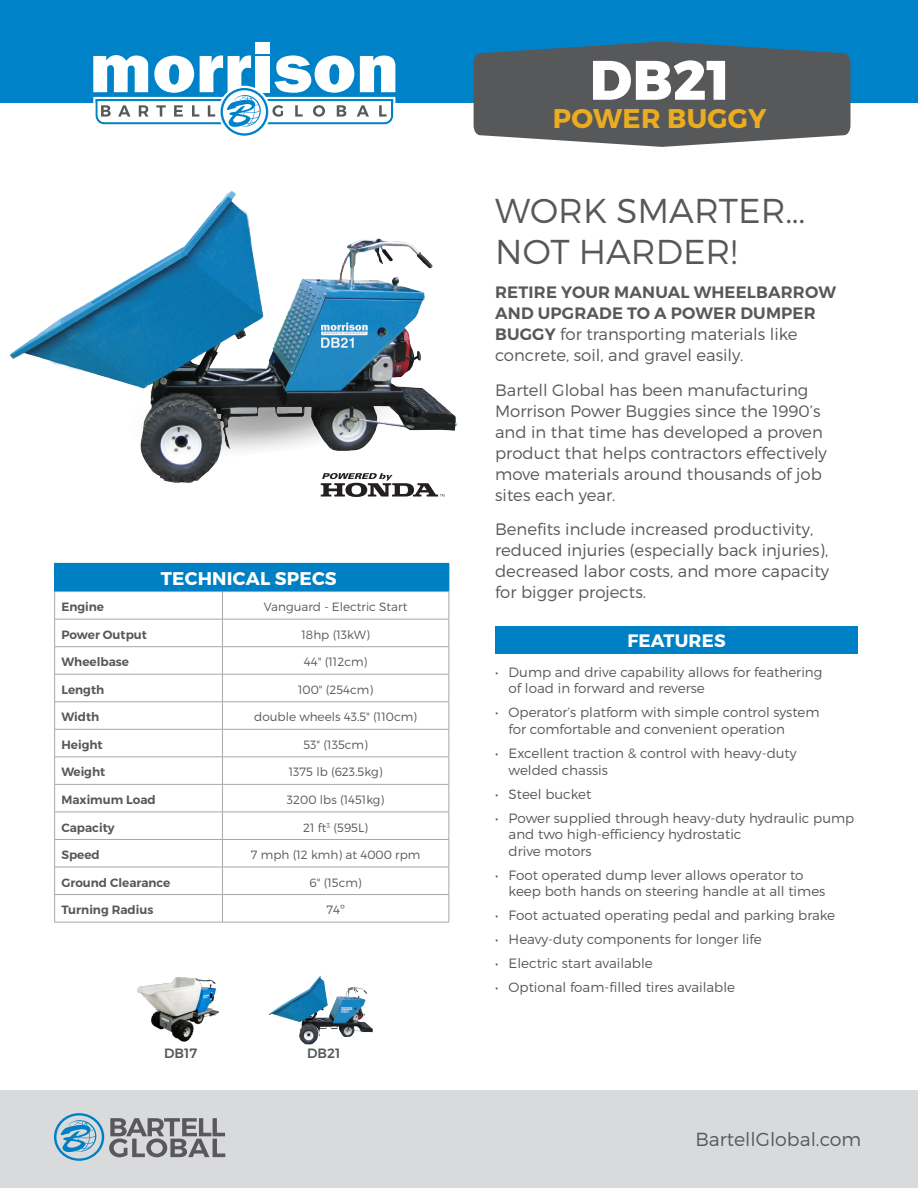
<style>
.page{position:relative;width:918px;height:1188px;background:#fff}
.page>*{position:absolute;margin:0;border:0;box-sizing:border-box;transform-origin:0 0}
.SPEC_SHEET_-_title{font:800 55.5px "Montserrat";color:#fff}
.SPEC_SHEET_-_title-2{font:300 34.5px/40.5px "Montserrat";color:#57585a}
.SPEC_SHEET_-_subtitl{font:700 27px "Montserrat";letter-spacing:.01em;color:#ebac20}
.SPEC_SHEET_-_head{font:300 18.9px "Montserrat";color:#57585a}
.t1{font:700 18.3px "Montserrat";letter-spacing:.01em;color:#fff}
.t2{font:700 18px "Montserrat";letter-spacing:.01em;color:#fff}
.SPEC_SHEET_-_blurb{font:300 16.5px/21px "Montserrat";color:#57585a}
.t3{font:300 13.5px/16.5px "Montserrat";color:#57585a}
.series_caption{font:500 13.5px "Montserrat";color:#57585a}
.TECHNICAL_SPECS_body{font:300 12px "Montserrat";color:#57585a}
.TECHNICAL_SPECS_-_RO{font:600 12px "Montserrat";color:#57585a}
.s1{font-weight:600}
</style>
<div class="page">
<div style="left:0;top:1091px;width:918px;height:97px;background:#d9dadc"></div>
<svg style="left:54px;top:1113px;width:171px;height:48px"></svg>
<div style="left:55px;top:563px;width:394px;height:29px;background:#0080c4"></div>
<hr style="left:54px;top:563px;width:168px;height:1px;background:#0080c4">
<hr style="left:54px;top:591px;width:168px;height:1px;background:#a6a7ab">
<hr style="left:222px;top:591px;width:227px;height:1px;background:#a6a7ab">
<hr style="left:54px;top:619px;width:168px;height:1px;background:#a6a7ab">
<hr style="left:222px;top:619px;width:227px;height:1px;background:#a6a7ab">
<hr style="left:54px;top:646px;width:168px;height:1px;background:#a6a7ab">
<hr style="left:222px;top:646px;width:227px;height:1px;background:#a6a7ab">
<hr style="left:54px;top:674px;width:168px;height:1px;background:#a6a7ab">
<hr style="left:222px;top:674px;width:227px;height:1px;background:#a6a7ab">
<hr style="left:54px;top:702px;width:168px;height:1px;background:#a6a7ab">
<hr style="left:222px;top:702px;width:227px;height:1px;background:#a6a7ab">
<hr style="left:54px;top:729px;width:168px;height:1px;background:#a6a7ab">
<hr style="left:222px;top:729px;width:227px;height:1px;background:#a6a7ab">
<hr style="left:54px;top:757px;width:168px;height:1px;background:#a6a7ab">
<hr style="left:222px;top:757px;width:227px;height:1px;background:#a6a7ab">
<hr style="left:54px;top:784px;width:168px;height:1px;background:#a6a7ab">
<hr style="left:222px;top:784px;width:227px;height:1px;background:#a6a7ab">
<hr style="left:54px;top:812px;width:168px;height:1px;background:#a6a7ab">
<hr style="left:222px;top:812px;width:227px;height:1px;background:#a6a7ab">
<hr style="left:54px;top:839px;width:168px;height:1px;background:#a6a7ab">
<hr style="left:222px;top:839px;width:227px;height:1px;background:#a6a7ab">
<hr style="left:54px;top:867px;width:168px;height:1px;background:#a6a7ab">
<hr style="left:222px;top:867px;width:227px;height:1px;background:#a6a7ab">
<hr style="left:54px;top:894px;width:168px;height:1px;background:#a6a7ab">
<svg style="left:54px;top:564px;width:1px;height:358px"></svg>
<hr style="left:222px;top:894px;width:227px;height:1px;background:#a6a7ab">
<svg style="left:222px;top:592px;width:1px;height:330px"></svg>
<svg style="left:449px;top:564px;width:1px;height:358px"></svg>
<hr style="left:54px;top:922px;width:168px;height:1px;background:#a6a7ab">
<hr style="left:222px;top:922px;width:227px;height:1px;background:#a6a7ab">
<div style="left:495px;top:626px;width:363px;height:28px;background:#0080c4"></div>
<div style="left:0;top:0;width:918px;height:103px;background:#0082c8"></div>
<svg style="left:474px;top:42px;width:377px;height:105px;background:#5c6469"></svg>
<img style="left:137px;top:977px;width:81px;height:65px">
<img style="left:268px;top:975px;width:105px;height:69px">
<img style="left:9px;top:190px;width:449px;height:295px">
<svg style="left:321px;top:473px;width:123px;height:24px"></svg>
<div style="left:256px;top:42px;width:14px;height:12px;background:#fff"></div>
<svg style="left:93px;top:55px;width:302px;height:81px"></svg>
<p class="t1" style="left:161px;top:567px;width:177px">TECHNICAL SPECS</p>
<p class="TECHNICAL_SPECS_-_RO" style="left:61px;top:600px;width:44px">Engine</p>
<p class="TECHNICAL_SPECS_body" style="left:264px;top:600px;width:145px">Vanguard - Electric Start</p>
<p class="TECHNICAL_SPECS_-_RO" style="left:61px;top:627px;width:87px">Power Output</p>
<p class="TECHNICAL_SPECS_body" style="left:302px;top:627px;width:70px">18hp (13kW)</p>
<p class="TECHNICAL_SPECS_-_RO" style="left:61px;top:655px;width:69px">Wheelbase</p>
<p class="TECHNICAL_SPECS_body" style="left:304px;top:655px;width:65px">44" (112cm)</p>
<p class="TECHNICAL_SPECS_-_RO" style="left:61px;top:682px;width:44px">Length</p>
<p class="TECHNICAL_SPECS_body" style="left:298px;top:682px;width:77px">100" (254cm)</p>
<p class="TECHNICAL_SPECS_-_RO" style="left:61px;top:710px;width:39px">Width</p>
<p class="TECHNICAL_SPECS_body" style="left:254px;top:710px;width:164px">double wheels 43.5" (110cm)</p>
<p class="TECHNICAL_SPECS_-_RO" style="left:61px;top:737px;width:43px">Height</p>
<p class="TECHNICAL_SPECS_body" style="left:303px;top:737px;width:66px">53" (135cm)</p>
<p class="TECHNICAL_SPECS_-_RO" style="left:61px;top:765px;width:45px">Weight</p>
<p class="TECHNICAL_SPECS_body" style="left:289px;top:765px;width:95px">1375 lb (623.5kg)</p>
<p class="TECHNICAL_SPECS_-_RO" style="left:61px;top:792px;width:96px">Maximum Load</p>
<p class="TECHNICAL_SPECS_body" style="left:287px;top:792px;width:99px">3200 lbs (1451kg)</p>
<p class="TECHNICAL_SPECS_-_RO" style="left:61px;top:820px;width:55px">Capacity</p>
<p class="TECHNICAL_SPECS_body" style="left:303px;top:820px;width:66px">21 ft<sup>3</sup> (595L)</p>
<p class="TECHNICAL_SPECS_-_RO" style="left:61px;top:847px;width:40px">Speed</p>
<p class="TECHNICAL_SPECS_body" style="left:251px;top:847px;width:171px">7 mph (12 kmh) at 4000 rpm</p>
<p class="TECHNICAL_SPECS_-_RO" style="left:61px;top:875px;width:111px">Ground Clearance</p>
<p class="TECHNICAL_SPECS_body" style="left:310px;top:875px;width:54px">6" (15cm)</p>
<p class="TECHNICAL_SPECS_-_RO" style="left:61px;top:902px;width:94px">Turning Radius</p>
<p class="TECHNICAL_SPECS_body" style="left:326px;top:903px;width:20px">74º</p>
<p class="series_caption" style="left:164px;top:1042px;width:35px">DB17</p>
<p class="series_caption" style="left:307px;top:1042px;width:35px">DB21</p>
<p class="SPEC_SHEET_-_title" style="left:590px;top:46px;width:142px">DB21</p>
<p class="SPEC_SHEET_-_subtitl" style="left:553px;top:102px;width:215px">POWER BUGGY</p>
<p class="SPEC_SHEET_-_title-2" style="left:495px;top:190px;width:312px">WORK SMARTER...<br>NOT HARDER!</p>
<p class="SPEC_SHEET_-_blurb" style="left:495px;top:282px;width:342px"><span class="s1">RETIRE YOUR MANUAL WHEELBARROW AND UPGRADE TO A POWER DUMPER BUGGY</span> for transporting materials like concrete, soil, and gravel easily.</p>
<p class="SPEC_SHEET_-_blurb" style="left:495px;top:379px;width:333px">Bartell Global has been manufacturing Morrison Power Buggies since the 1990’s and in that time has developed a proven product that helps contractors effectively move materials around thousands of job sites each year.</p>
<p class="SPEC_SHEET_-_blurb" style="left:495px;top:519px;width:335px">Benefits include increased productivity, reduced injuries (especially back injuries), decreased labor costs, and more capacity for bigger projects.</p>
<p class="t2" style="left:627px;top:629px;width:100px">FEATURES</p>
<p class="t3" style="left:509px;top:664px;width:315px;text-indent:-14px">• Dump and drive capability allows for feathering of load in forward and reverse</p>
<p class="t3" style="left:509px;top:704px;width:312px;text-indent:-14px">• Operator’s platform with simple control system for comfortable and convenient operation</p>
<p class="t3" style="left:509px;top:745px;width:289px;text-indent:-14px">• Excellent traction &amp; control with heavy-duty welded chassis</p>
<p class="t3" style="left:495px;top:785px;width:98px">• Steel bucket</p>
<p class="t3" style="left:509px;top:809px;width:347px;text-indent:-14px">• Power supplied through heavy-duty hydraulic pump and two high-efficiency hydrostatic<br>drive motors</p>
<p class="t3" style="left:509px;top:866px;width:318px;text-indent:-14px">• Foot operated dump lever allows operator to keep both hands on steering handle at all times</p>
<p class="t3" style="left:495px;top:907px;width:342px">• Foot actuated operating pedal and parking brake</p>
<p class="t3" style="left:495px;top:931px;width:268px">• Heavy-duty components for longer life</p>
<p class="t3" style="left:495px;top:955px;width:159px">• Electric start available</p>
<p class="t3" style="left:495px;top:979px;width:242px">• Optional foam-filled tires available</p>
<p class="SPEC_SHEET_-_head" style="left:695px;top:1128px;width:167px">BartellGlobal.com</p>
</div>
